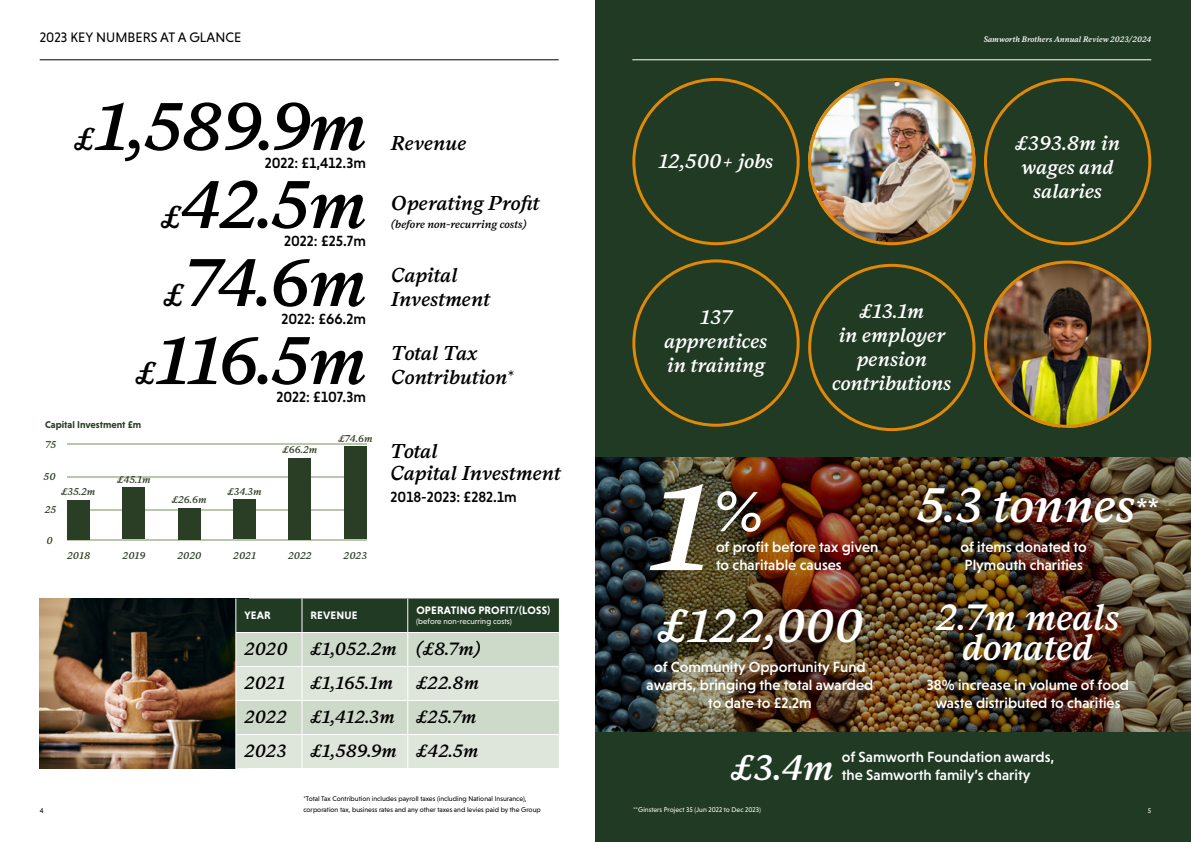
<style>
.page{position:relative;width:1191px;height:842px;background:#fff}
.page>*{position:absolute;margin:0;border:0;box-sizing:border-box;transform-origin:0 0}
.t1{font:italic 600 123.1px "Messina Serif";color:#fff}
.t2{font:italic 600 68px/78px "Messina Serif";letter-spacing:-.025em;color:#000;text-align:right}
.t3{font:italic 600 49px "Messina Serif";color:#fff}
.t4{font:italic 600 47px "Messina Serif";color:#fff}
.t5{font:italic 600 37px/30px "Messina Serif";color:#fff;text-align:center}
.t6{font:italic 600 36px "Messina Serif";color:#fff}
.t7{font:italic 600 20px/24px "Messina Serif";color:#fff;text-align:center}
.t8{font:italic 600 20px/24px "Messina Serif";color:#000}
.t9{font:italic 600 18px "Messina Serif";color:#000}
.t10{font:500 15px/18px "Niveau Grotesk";color:#fff}
.t11{font:500 15px "Niveau Grotesk";color:#000}
.t12{font:14px "Niveau Grotesk";color:#000}
.t13{font:700 11px "Niveau Grotesk";letter-spacing:.015em;color:#fff}
.t14{font:italic 600 11px "Messina Serif";color:#000}
.t15{font:italic 600 10px "Messina Serif";color:#2f3e27}
.t16{font:700 10px "Niveau Grotesk";color:#2a3e26}
.t17{font:italic 600 8px "Messina Serif";color:#fff}
.t18{font:8px "Niveau Grotesk";color:#fff}
.t19{font:7px "Niveau Grotesk";color:#000}
.t20{font:7px "Niveau Grotesk";color:#fff}
.s1{font-size:32px}
.s2{font-family:"Niveau Grotesk";font-weight:400;font-style:normal}
</style>
<div class="page">
<img style="left:40px;top:598px;width:195px;height:170px">
<img style="left:595px;top:456px;width:596px;height:276px">
<div style="left:595px;top:0;width:596px;height:456px;background:#203a23"></div>
<div style="left:595px;top:732px;width:596px;height:110px;background:#203a23"></div>
<img style="left:808px;top:78px;width:167px;height:167px;border-radius:83px">
<img style="left:984px;top:261px;width:167px;height:167px;border-radius:83px">
<svg style="left:236px;top:598px;width:323px;height:170px;background:#b1beaf"></svg>
<hr style="left:301px;top:598px;width:1px;height:34px;background:#fff">
<hr style="left:407px;top:598px;width:1px;height:34px;background:#fff">
<hr style="left:235px;top:632px;width:67px;height:1px;background:#fff">
<hr style="left:302px;top:632px;width:106px;height:1px;background:#fff">
<hr style="left:301px;top:633px;width:1px;height:33px;background:#fff">
<hr style="left:408px;top:632px;width:152px;height:1px;background:#fff">
<hr style="left:407px;top:633px;width:1px;height:33px;background:#fff">
<hr style="left:235px;top:666px;width:67px;height:1px;background:#fff">
<hr style="left:302px;top:666px;width:106px;height:1px;background:#fff">
<hr style="left:301px;top:667px;width:1px;height:33px;background:#fff">
<hr style="left:408px;top:666px;width:152px;height:1px;background:#fff">
<hr style="left:407px;top:667px;width:1px;height:33px;background:#fff">
<hr style="left:235px;top:700px;width:67px;height:1px;background:#fff">
<hr style="left:302px;top:700px;width:106px;height:1px;background:#fff">
<hr style="left:301px;top:701px;width:1px;height:33px;background:#fff">
<hr style="left:408px;top:700px;width:152px;height:1px;background:#fff">
<hr style="left:407px;top:701px;width:1px;height:33px;background:#fff">
<hr style="left:235px;top:734px;width:67px;height:1px;background:#fff">
<hr style="left:302px;top:734px;width:106px;height:1px;background:#fff">
<hr style="left:301px;top:735px;width:1px;height:33px;background:#fff">
<hr style="left:408px;top:734px;width:152px;height:1px;background:#fff">
<hr style="left:407px;top:735px;width:1px;height:33px;background:#fff">
<hr style="left:67px;top:509px;width:300px;height:2px;background:#b8c8ab">
<hr style="left:67px;top:539px;width:300px;height:2px;background:#b8c8ab">
<hr style="left:67px;top:476px;width:300px;height:2px;background:#b8c8ab">
<hr style="left:67px;top:444px;width:300px;height:1px;background:#b8c8ab">
<div style="left:67px;top:500px;width:23px;height:39px;background:#2a3e25"></div>
<div style="left:122px;top:487px;width:23px;height:52px;background:#2a3e25"></div>
<div style="left:178px;top:508px;width:23px;height:31px;background:#2a3e25"></div>
<div style="left:233px;top:499px;width:23px;height:40px;background:#2a3e25"></div>
<div style="left:288px;top:458px;width:23px;height:81px;background:#2a3e25"></div>
<div style="left:344px;top:446px;width:23px;height:93px;background:#2a3e25"></div>
<hr style="left:40px;top:60px;width:518px;height:1px;background:#000">
<hr style="left:632px;top:60px;width:519px;height:1px;background:#fff">
<p class="t12" style="left:40px;top:29px;width:203px">2023 KEY NUMBERS AT A GLANCE</p>
<h2 class="t2" style="left:74px;top:87px;width:294px"><span class="s1">£</span>1,589.9m <span class="s1">£</span>42.5m <span class="s1">£</span>74.6m <span class="s1">£</span>116.5m</h2>
<p class="t11" style="left:265px;top:154px;width:103px">2022: £1,412.3m</p>
<p class="t11" style="left:284px;top:232px;width:83px">2022: £25.7m</p>
<p class="t11" style="left:281px;top:310px;width:86px">2022: £66.2m</p>
<p class="t16" style="left:45px;top:418px;width:98px">Capital Investment £m</p>
<p class="t15" style="left:45px;top:437px;width:13px">75</p>
<p class="t15" style="left:43px;top:469px;width:14px">50</p>
<p class="t15" style="left:61px;top:484px;width:36px">£35.2m</p>
<p class="t15" style="left:45px;top:502px;width:13px">25</p>
<p class="t15" style="left:47px;top:533px;width:8px">0</p>
<p class="t15" style="left:117px;top:472px;width:35px">£45.1m</p>
<p class="t15" style="left:172px;top:492px;width:36px">£26.6m</p>
<p class="t15" style="left:227px;top:484px;width:36px">£34.3m</p>
<p class="t11" style="left:276px;top:388px;width:91px">2022: £107.3m</p>
<p class="t15" style="left:282px;top:442px;width:36px">£66.2m</p>
<p class="t15" style="left:338px;top:431px;width:36px">£74.6m</p>
<p class="t15" style="left:67px;top:549px;width:25px">2018</p>
<p class="t15" style="left:123px;top:549px;width:24px">2019</p>
<p class="t15" style="left:177px;top:549px;width:26px">2020</p>
<p class="t15" style="left:233px;top:549px;width:24px">2021</p>
<p class="t15" style="left:288px;top:549px;width:25px">2022</p>
<p class="t15" style="left:343px;top:549px;width:25px">2023</p>
<h3 class="t8" style="left:391px;top:131px;width:76px">Revenue</h3>
<h3 class="t8" style="left:391px;top:191px;width:150px">Operating Profit</h3>
<p class="t14" style="left:391px;top:216px;width:137px">(before non-recurring costs)</p>
<h3 class="t8" style="left:391px;top:263px;width:100px">Capital<br>Investment</h3>
<h3 class="t8" style="left:391px;top:341px;width:125px">Total Tax<br>Contribution<span class="s2">*</span></h3>
<h3 class="t8" style="left:390px;top:440px;width:172px;line-height:22px">Total<br>Capital Investment</h3>
<p class="t11" style="left:390px;top:488px;width:127px">2018-2023: £282.1m</p>
<p class="t13" style="left:244px;top:609px;width:28px">YEAR</p>
<p class="t13" style="left:310px;top:609px;width:48px">REVENUE</p>
<p class="t13" style="left:416px;top:604px;width:135px">OPERATING PROFIT/(LOSS)</p>
<p class="t18" style="left:416px;top:617px;width:97px">(before non-recurring costs)</p>
<p class="t9" style="left:244px;top:636px;width:45px">2020</p>
<p class="t9" style="left:310px;top:636px;width:171px">£1,052.2m (£8.7m)</p>
<p class="t9" style="left:244px;top:670px;width:42px">2021</p>
<p class="t9" style="left:310px;top:670px;width:84px">£1,165.1m</p>
<p class="t9" style="left:416px;top:670px;width:64px">£22.8m</p>
<p class="t9" style="left:244px;top:704px;width:44px">2022</p>
<p class="t9" style="left:310px;top:704px;width:167px">£1,412.3m £25.7m</p>
<p class="t9" style="left:244px;top:738px;width:44px">2023</p>
<p class="t9" style="left:310px;top:738px;width:169px">£1,589.9m £42.5m</p>
<p class="t19" style="left:303px;top:795px;width:225px">*Total Tax Contribution includes payroll taxes (including National Insurance),</p>
<h3 class="t7" style="left:658px;top:149px;width:116px">12,500+ jobs</h3>
<p class="t17" style="left:983px;top:33px;width:169px">Samworth Brothers Annual Review 2023/2024</p>
<h3 class="t7" style="left:1015px;top:131px;width:106px">£393.8m in wages and salaries</h3>
<h3 class="t7" style="left:664px;top:305px;width:104px">137 apprentices in training</h3>
<h3 class="t7" style="left:832px;top:299px;width:121px">£13.1m<br>in employer pension contributions</h3>
<h1 class="t1" style="left:649px;top:439px;width:115px">1<sup>%</sup></h1>
<p class="t10" style="left:716px;top:538px;width:164px">of profit before tax given to charitable causes</p>
<h3 class="t4" style="left:657px;top:592px;width:207px">£122,000</h3>
<p class="t10" style="left:646px;top:658px;width:228px;text-align:center">of Community Opportunity Fund awards, bringing the total awarded to date to £2.2m</p>
<h3 class="t3" style="left:916px;top:470px;width:241px">5.3 tonnes<span class="s1">**</span></h3>
<p class="t10" style="left:960px;top:538px;width:128px">of items donated to<br>Plymouth charities</p>
<h3 class="t5" style="left:936px;top:602px;width:185px">2.7m meals donated</h3>
<p class="t10" style="left:927px;top:676px;width:204px;text-align:center">38% increase in volume of food waste distributed to charities</p>
<h3 class="t6" style="left:731px;top:742px;width:104px">£3.4m</h3>
<p class="t10" style="left:842px;top:748px;width:214px">of Samworth Foundation awards, the Samworth family’s charity</p>
<p class="t19" style="left:40px;top:807px;width:5px">4</p>
<p class="t19" style="left:303px;top:806px;width:239px">corporation tax, business rates and any other taxes and levies paid by the Group</p>
<p class="t20" style="left:633px;top:806px;width:129px">**Ginsters Project 35 (Jun 2022 to Dec 2023)</p>
<p class="t20" style="left:1147px;top:807px;width:5px">5</p>
</div>
